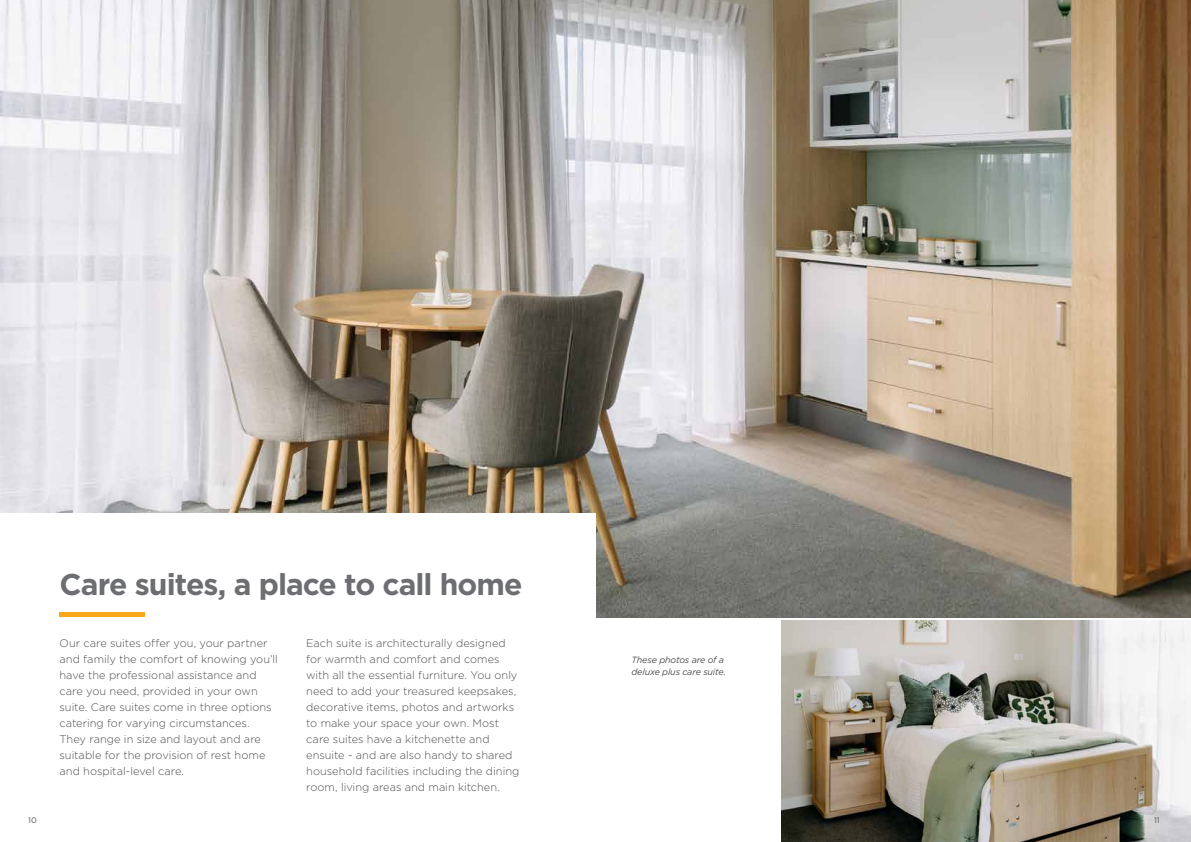
<style>
.page{position:relative;width:1191px;height:842px;background:#fff}
.page>*{position:absolute;margin:0;border:0;box-sizing:border-box;transform-origin:0 0}
.t1{font:700 30px "Gotham";letter-spacing:-.03em;color:#6d6e71}
.t2{font:300 11px/16px "Gotham";color:#4d4d4f}
.t3{font:italic 9px/12px "Gotham";letter-spacing:-.02em;color:#4d4d4f}
.t4{font:8px "Gotham";color:#4d4d4f}
</style>
<div class="page">
<img style="left:0;top:0;width:1191px;height:618px">
<div style="left:0;top:514px;width:595px;height:328px;background:#fff"></div>
<hr style="left:60px;top:612px;width:85px;height:4px;background:#faa61a">
<img style="left:781px;top:621px;width:410px;height:221px">
<h1 class="t1" style="left:60px;top:564px;width:464px">Care suites, a place to call home</h1>
<p class="t2" style="left:60px;top:634px;width:220px">Our care suites offer you, your partner and family the comfort of knowing you’ll have the professional assistance and care you need, provided in your own suite. Care suites come in three options catering for varying circumstances.<br>They range in size and layout and are suitable for the provision of rest home and hospital-level care.</p>
<p class="t2" style="left:306px;top:635px;width:215px">Each suite is architecturally designed for warmth and comfort and comes with all the essential furniture. You only need to add your treasured keepsakes, decorative items, photos and artworks to make your space your own. Most care suites have a kitchenette and ensuite - and are also handy to shared household facilities including the dining room, living areas and main kitchen.</p>
<p class="t3" style="left:631px;top:653px;width:96px">These photos are of a deluxe plus care suite.</p>
<p class="t4" style="left:28px;top:815px;width:10px">10</p>
<p class="t4" style="left:1154px;top:815px;width:7px">11</p>
</div>
